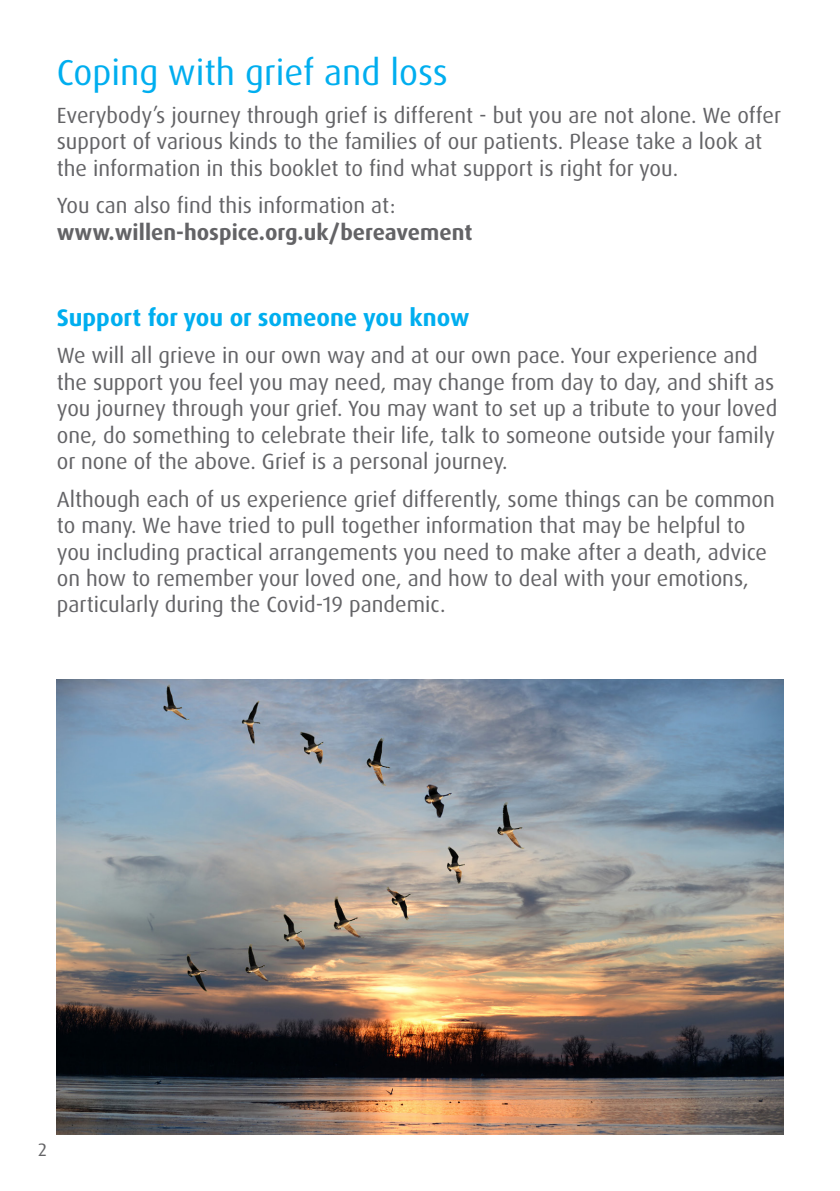
<style>
.page{position:relative;width:840px;height:1191px;background:#fff}
.page>*{position:absolute;margin:0;border:0;box-sizing:border-box;transform-origin:0 0}
.t1{font:36px "Dax OT";color:#00aeef}
.t2{font:700 24px "Dax OT";color:#00aeef}
.t3{font:22px/26.4px "Dax OT";color:#636366}
.t4{font:700 22px/26.4px "Dax OT";color:#636366}
.t5{font:18px "Dax OT";color:#636366}
.s1{font-weight:400}
</style>
<div class="page">
<img style="left:57px;top:679px;width:725px;height:455px">
<p class="t1" style="left:57px;top:50px;width:392px">Coping with grief and loss</p>
<p class="t3" style="left:57px;top:102px;width:725px">Everybody’s journey through grief is different - but you are not alone. We offer support of various kinds to the families of our patients. Please take a look at the information in this booklet to find what support is right for you.</p>
<p class="t4" style="left:57px;top:193px;width:417px"><span class="s1">You can also find this information at: </span>www.willen-hospice.org.uk/bereavement</p>
<p class="t2" style="left:57px;top:302px;width:414px">Support for you or someone you know</p>
<p class="t3" style="left:57px;top:343px;width:721px">We will all grieve in our own way and at our own pace. Your experience and the support you feel you may need, may change from day to day, and shift as you journey through your grief. You may want to set up a tribute to your loved one, do something to celebrate their life, talk to someone outside your family or none of the above. Grief is a personal journey.</p>
<p class="t3" style="left:57px;top:486px;width:719px">Although each of us experience grief differently, some things can be common to many. We have tried to pull together information that may be helpful to you including practical arrangements you need to make after a death, advice on how to remember your loved one, and how to deal with your emotions, particularly during the Covid-19 pandemic.</p>
<p class="t5" style="left:38px;top:1137px;width:10px">2</p>
</div>
